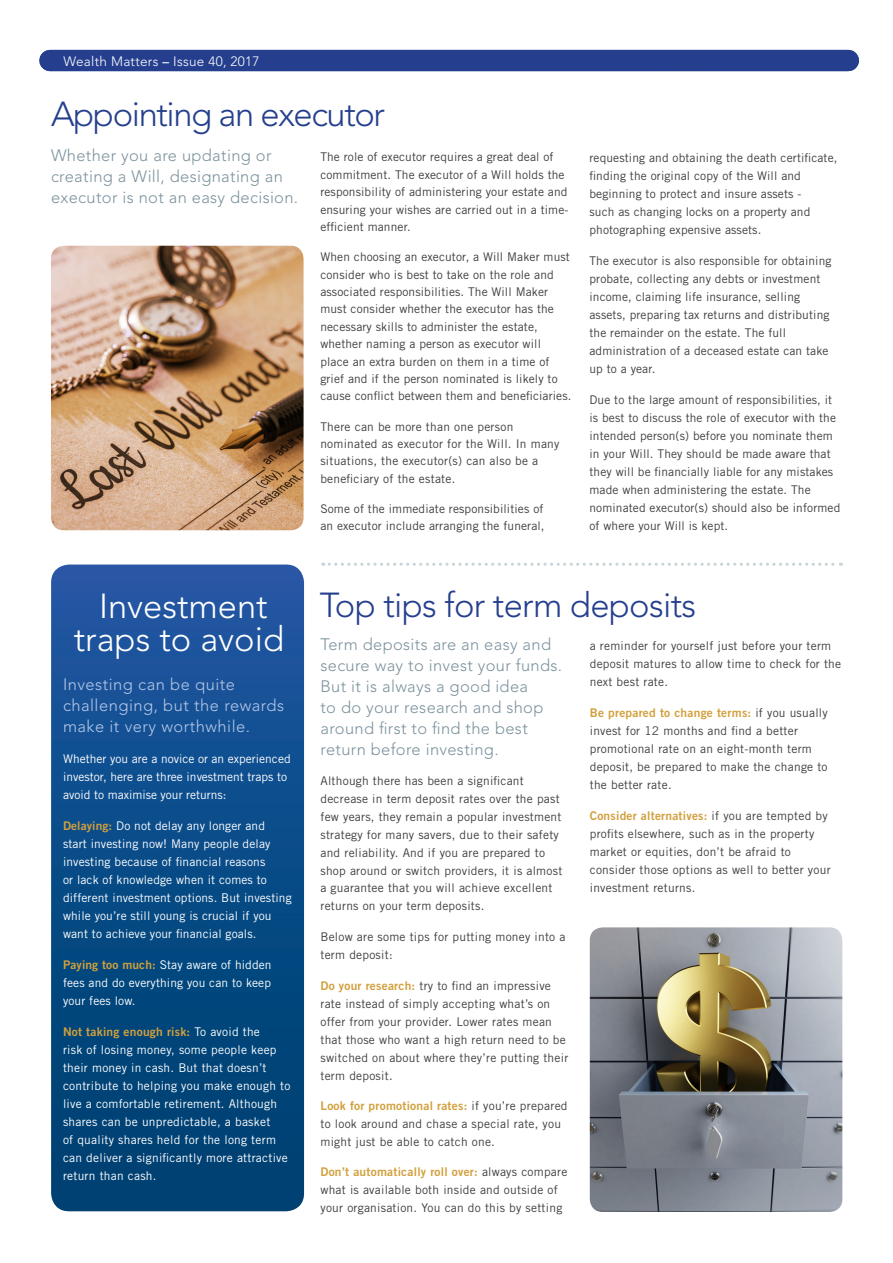
<style>
.page{position:relative;width:893px;height:1263px;background:#fff}
.page>*{position:absolute;margin:0;border:0;box-sizing:border-box;transform-origin:0 0}
.Body_Text{font:300 34.5px/33px "Avenir LT Std";color:#fff;text-align:center}
.Body_Text-2{font:300 34.5px "Avenir LT Std";letter-spacing:-.02em;color:#253f8e}
.Body_Text_-_Sub_Head{font:300 34.5px "Avenir LT Std";letter-spacing:-.04em;color:#253f8e}
.Body_Text-3{font:300 16.5px/21px "Avenir LT Std";letter-spacing:.02em;color:#7d939e}
.Body_Text_-_Bullets{font:300 16.5px/21px "Avenir LT Std";letter-spacing:.03em;color:#b5c7e6}
.t1{font:300 13.5px "Avenir LT Std";letter-spacing:.02em;color:#fff}
.Body_Text-4{font:12px/18px "Trade Gothic LT Std";letter-spacing:.01em;color:#3e3e3f}
.Body_Text_-_Bullets-2{font:12px/18px "Trade Gothic LT Std";letter-spacing:.01em;color:#fff}
.s1{font-weight:500}
.s2{font-family:"Trade Gothic LT Std Bd 2";color:#d2a03d}
</style>
<div class="page">
<img style="left:51px;top:246px;width:253px;height:284px">
<svg style="left:323px;top:563px;width:518px;height:3px"></svg>
<svg style="left:51px;top:564px;width:253px;height:647px;background:#0c4b87"></svg>
<div style="left:50px;top:50px;width:798px;height:21px;background:#253f8e"></div>
<img style="left:590px;top:927px;width:252px;height:285px">
<p class="t1" style="left:63px;top:54px;width:198px">Wealth Matters <span class="s1">–</span> Issue 40, 2017</p>
<p class="t1" style="left:63px;top:54px;width:281px">Personal Financial Strategies <span class="s1">–</span> Issue 23, 2013</p>
<p class="Body_Text_-_Sub_Head" style="left:51px;top:94px;width:336px">Appointing an executor</p>
<p class="Body_Text-3" style="left:51px;top:145px;width:249px">Whether you are updating or creating a Will, designating an executor is not an easy decision.</p>
<p class="Body_Text-4" style="left:320px;top:148px;width:250px;line-height:17.4px">The role of executor requires a great deal of commitment. The executor of a Will holds the responsibility of administering your estate and ensuring your wishes are carried out in a time&shy;efficient manner.</p>
<p class="Body_Text-4" style="left:320px;top:248px;width:253px;line-height:17.4px">When choosing an executor, a Will Maker must consider who is best to take on the role and associated responsibilities. The Will Maker must consider whether the executor has the necessary skills to administer the estate, whether naming a person as executor will place an extra burden on them in a time of grief and if the person nominated is likely to cause conflict between them and beneficiaries.</p>
<p class="Body_Text-4" style="left:320px;top:417px;width:241px;line-height:17.4px">There can be more than one person nominated as executor for the Will. In many situations, the executor(s) can also be a beneficiary of the estate.</p>
<p class="Body_Text-4" style="left:320px;top:500px;width:226px;line-height:17.4px">Some of the immediate responsibilities of an executor include arranging the funeral,</p>
<p class="Body_Text-4" style="left:589px;top:149px;width:250px">requesting and obtaining the death certificate, finding the original copy of the Will and beginning to protect and insure assets -<br>such as changing locks on a property and photographing expensive assets.</p>
<p class="Body_Text-4" style="left:589px;top:251px;width:244px">The executor is also responsible for obtaining probate, collecting any debts or investment income, claiming life insurance, selling assets, preparing tax returns and distributing the remainder on the estate. The full administration of a deceased estate can take up to a year.</p>
<p class="Body_Text-4" style="left:589px;top:390px;width:252px">Due to the large amount of responsibilities, it is best to discuss the role of executor with the intended person(s) before you nominate them in your Will. They should be made aware that they will be financially liable for any mistakes made when administering the estate. The nominated executor(s) should also be informed of where your Will is kept.</p>
<p class="Body_Text" style="left:74px;top:589px;width:212px">Investment traps to avoid</p>
<p class="Body_Text_-_Bullets" style="left:63px;top:674px;width:223px">Investing can be quite challenging, but the rewards make it very worthwhile.</p>
<p class="Body_Text_-_Bullets-2" style="left:63px;top:750px;width:229px">Whether you are a novice or an experienced investor, here are three investment traps to avoid to maximise your returns:</p>
<p class="Body_Text_-_Bullets-2" style="left:63px;top:816px;width:230px"><span class="s2">Delaying:</span> Do not delay any longer and start investing now! Many people delay investing because of financial reasons<br>or lack of knowledge when it comes to different investment options. But investing while you’re still young is crucial if you want to achieve your financial goals.</p>
<p class="Body_Text_-_Bullets-2" style="left:63px;top:955px;width:210px;text-align:justify"><span class="s2">Paying too much:</span> Stay aware of hidden fees and do everything you can to keep your fees low.</p>
<p class="Body_Text_-_Bullets-2" style="left:63px;top:1022px;width:229px"><span class="s2">Not taking enough risk:</span> To avoid the<br>risk of losing money, some people keep their money in cash. But that doesn’t contribute to helping you make enough to live a comfortable retirement. Although shares can be unpredictable, a basket<br>of quality shares held for the long term can deliver a significantly more attractive return than cash.</p>
<p class="Body_Text-2" style="left:320px;top:585px;width:378px">Top tips for term deposits</p>
<p class="Body_Text-3" style="left:320px;top:633px;width:243px">Term deposits are an easy and secure way to invest your funds.<br>But it is always a good idea<br>to do your research and shop around first to find the best return before investing.</p>
<p class="Body_Text-4" style="left:320px;top:772px;width:243px">Although there has been a significant decrease in term deposit rates over the past few years, they remain a popular investment strategy for many savers, due to their safety and reliability. And if you are prepared to shop around or switch providers, it is almost a guarantee that you will achieve excellent returns on your term deposits.</p>
<p class="Body_Text-4" style="left:320px;top:927px;width:246px">Below are some tips for putting money into a term deposit:</p>
<p class="Body_Text-4" style="left:320px;top:976px;width:249px"><span class="s2">Do your research:</span> try to find an impressive rate instead of simply accepting what’s on offer from your provider. Lower rates mean that those who want a high return need to be switched on about where they’re putting their term deposit.</p>
<p class="Body_Text-4" style="left:320px;top:1097px;width:249px"><span class="s2">Look for promotional rates:</span> if you’re prepared to look around and chase a special rate, you might just be able to catch one.</p>
<p class="Body_Text-4" style="left:320px;top:1163px;width:248px"><span class="s2">Don’t automatically roll over:</span> always compare what is available both inside and outside of your organisation. You can do this by setting</p>
<p class="Body_Text-4" style="left:590px;top:637px;width:253px">a reminder for yourself just before your term deposit matures to allow time to check for the next best rate.</p>
<p class="Body_Text-4" style="left:590px;top:704px;width:240px"><span class="s2">Be prepared to change terms:</span> if you usually invest for 12 months and find a better promotional rate on an eight-month term deposit, be prepared to make the change to the better rate.</p>
<p class="Body_Text-4" style="left:590px;top:806px;width:242px"><span class="s2">Consider alternatives:</span> if you are tempted by profits elsewhere, such as in the property market or equities, don’t be afraid to consider those options as well to better your investment returns.</p>
</div>
